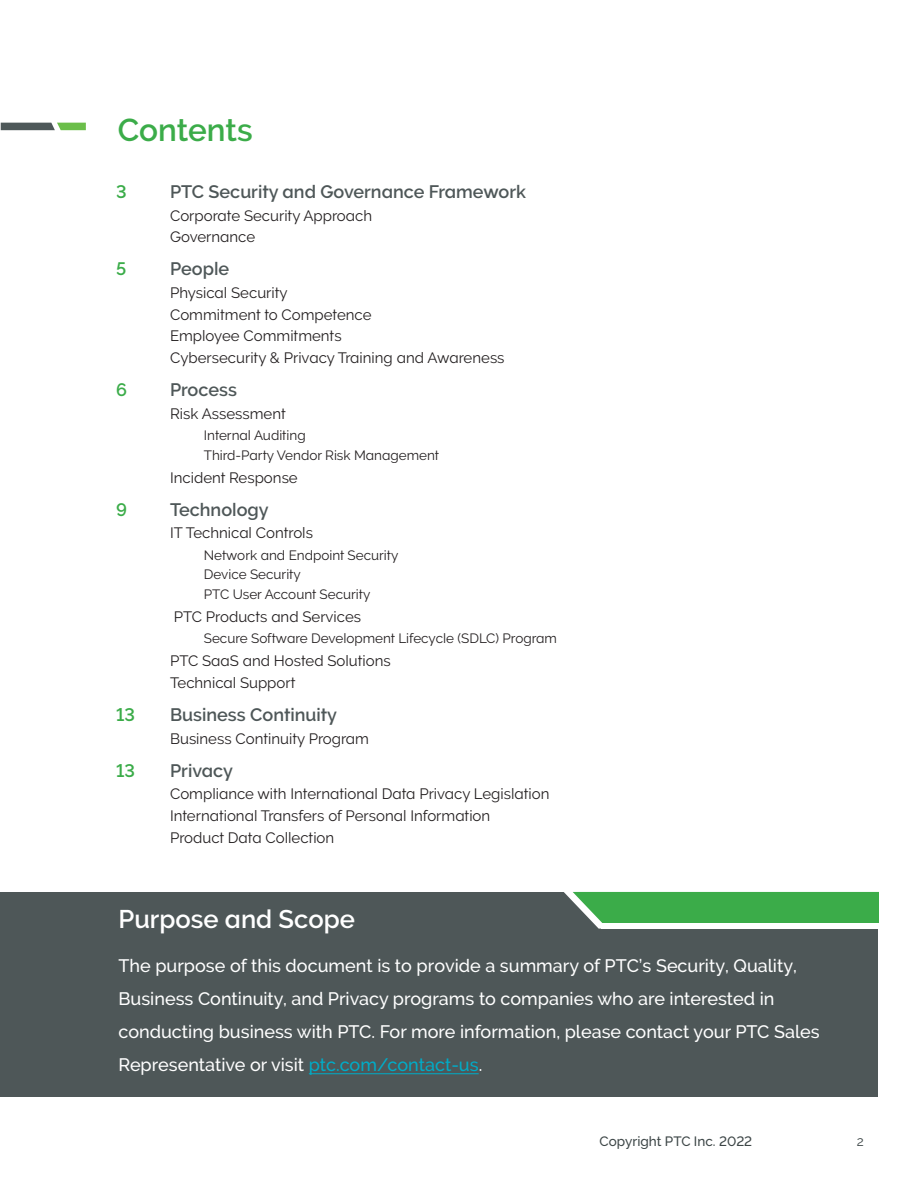
<style>
.page{position:relative;width:918px;height:1188px;background:#fff}
.page>*{position:absolute;margin:0;border:0;box-sizing:border-box;transform-origin:0 0}
._01-Header{font:600 31.5px "PTC Raleway";color:#3bac49}
._07-Call-Out_Text{font:600 25.5px "PTC Raleway";color:#fff}
._07-Call-Out_Text-2{font:500 18px/33px "PTC Raleway";color:#fff}
._02-TOC{font:600 18px "PTC Raleway";color:#4e5758}
._02-TOC-2{font:600 18px "PTC Raleway";color:#3bac49}
._02-TOC-3{font:15px "PTC Raleway";color:#231f20}
.t1{font:13.5px "PTC Raleway";color:#231f20}
.t2{font:500 13.5px "PTC Raleway";color:#3d4647}
.t3{font:13.5px "Raleway";color:#3d4647}
.s1{color:#00acc8}
</style>
<div class="page">
<div style="left:0;top:892px;width:878px;height:204px;background:#4e5758"></div>
<svg style="left:564px;top:892px;width:315px;height:37px;background:#42a94f"></svg>
<div style="left:601px;top:923px;width:279px;height:6px;background:#fff"></div>
<svg style="left:1px;top:123px;width:85px;height:7px"></svg>
<hr style="left:309px;top:1073px;width:170px;height:1px;background:#00acc8">
<p class="_01-Header" style="left:118px;top:112px;width:136px">Contents</p>
<p class="_02-TOC-2" style="left:116px;top:181px;width:12px">3</p>
<p class="_02-TOC" style="left:170px;top:181px;width:357px">PTC Security and Governance Framework</p>
<p class="_02-TOC-3" style="left:170px;top:207px;width:204px">Corporate Security Approach</p>
<p class="_02-TOC-3" style="left:170px;top:228px;width:87px">Governance</p>
<p class="_02-TOC-2" style="left:116px;top:259px;width:12px">5</p>
<p class="_02-TOC" style="left:170px;top:259px;width:61px">People</p>
<p class="_02-TOC-3" style="left:170px;top:284px;width:119px">Physical Security</p>
<p class="_02-TOC-3" style="left:170px;top:306px;width:203px">Commitment to Competence</p>
<p class="_02-TOC-3" style="left:170px;top:327px;width:173px">Employee Commitments</p>
<p class="_02-TOC-3" style="left:170px;top:349px;width:336px">Cybersecurity &amp; Privacy Training and Awareness</p>
<p class="_02-TOC-2" style="left:116px;top:379px;width:12px">6</p>
<p class="_02-TOC" style="left:170px;top:379px;width:68px">Process</p>
<p class="_02-TOC-3" style="left:170px;top:405px;width:117px">Risk Assessment</p>
<p class="t1" style="left:204px;top:428px;width:103px">Internal Auditing</p>
<p class="t1" style="left:204px;top:447px;width:237px">Third-Party Vendor Risk Management</p>
<p class="_02-TOC-3" style="left:170px;top:469px;width:129px">Incident Response</p>
<p class="_02-TOC-2" style="left:116px;top:499px;width:12px">9</p>
<p class="_02-TOC" style="left:170px;top:499px;width:100px">Technology</p>
<p class="_02-TOC-3" style="left:170px;top:524px;width:144px">IT Technical Controls</p>
<p class="t1" style="left:204px;top:547px;width:196px">Network and Endpoint Security</p>
<p class="t1" style="left:204px;top:567px;width:99px">Device Security</p>
<p class="t1" style="left:204px;top:586px;width:168px">PTC User Account Security</p>
<p class="_02-TOC-3" style="left:174px;top:608px;width:189px">PTC Products and Services</p>
<p class="t1" style="left:204px;top:631px;width:355px">Secure Software Development Lifecycle (SDLC) Program</p>
<p class="_02-TOC-3" style="left:170px;top:652px;width:222px">PTC SaaS and Hosted Solutions</p>
<p class="_02-TOC-3" style="left:170px;top:674px;width:127px">Technical Support</p>
<p class="_02-TOC-2" style="left:116px;top:704px;width:20px">13</p>
<p class="_02-TOC" style="left:170px;top:704px;width:169px">Business Continuity</p>
<p class="_02-TOC-3" style="left:170px;top:730px;width:200px">Business Continuity Program</p>
<p class="_02-TOC-2" style="left:116px;top:760px;width:20px">13</p>
<p class="_02-TOC" style="left:170px;top:760px;width:64px">Privacy</p>
<p class="_02-TOC-3" style="left:170px;top:785px;width:381px">Compliance with International Data Privacy Legislation</p>
<p class="_02-TOC-3" style="left:170px;top:807px;width:322px">International Transfers of Personal Information</p>
<p class="_02-TOC-3" style="left:170px;top:829px;width:166px">Product Data Collection</p>
<p class="_07-Call-Out_Text" style="left:118px;top:905px;width:238px">Purpose and Scope</p>
<p class="_07-Call-Out_Text-2" style="left:118px;top:949px;width:703px">The purpose of this document is to provide a summary of PTC’s Security, Quality, Business Continuity, and Privacy programs to companies who are interested in conducting business with PTC. For more information, please contact your PTC Sales Representative or visit <span class="s1">ptc.com/contact-us</span>.</p>
<p class="t2" style="left:600px;top:1134px;width:154px">Copyright PTC Inc. 2022</p>
<p class="t3" style="left:857px;top:1133px;width:9px">2</p>
</div>
